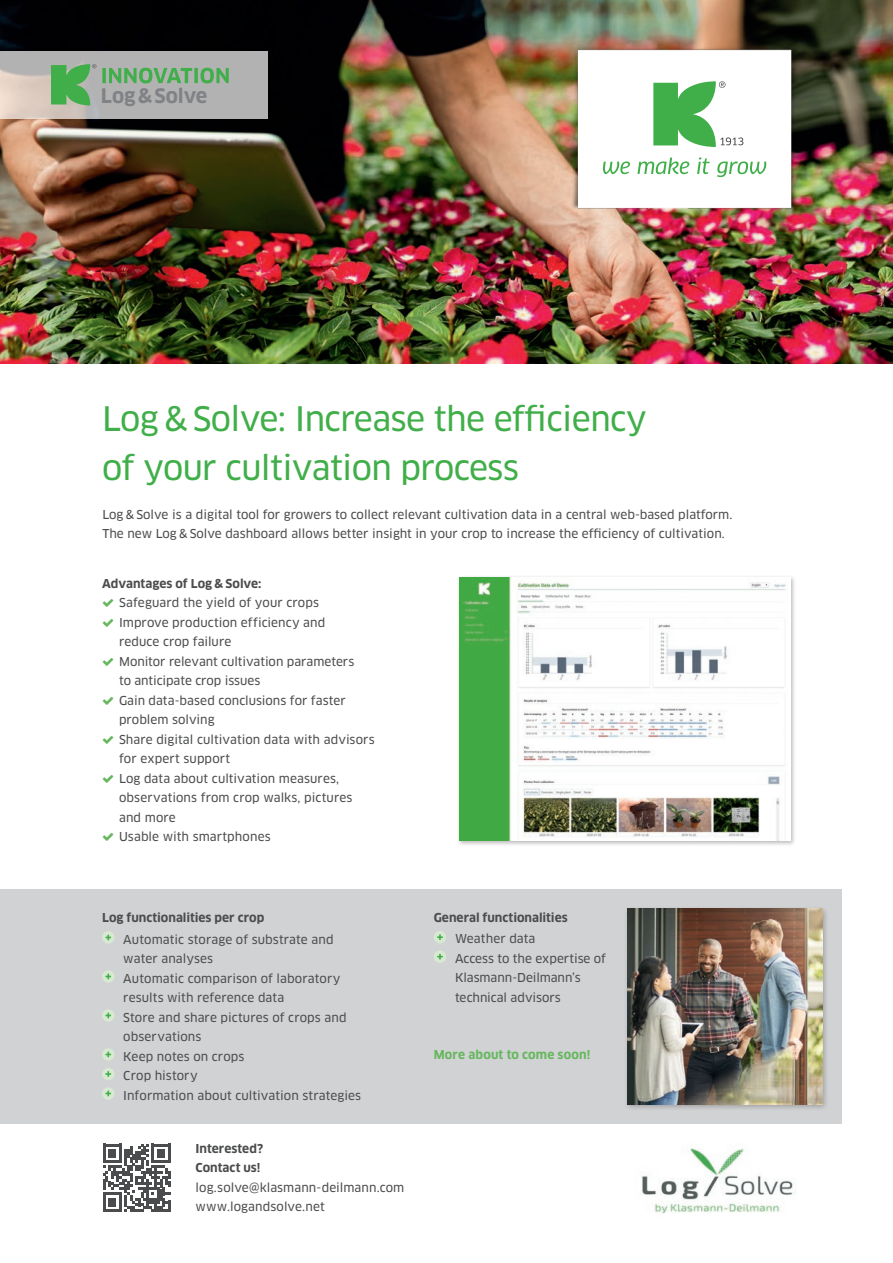
<style>
.page{position:relative;width:893px;height:1263px;background:#fff}
.page>*{position:absolute;margin:0;border:0;box-sizing:border-box;transform-origin:0 0}
.t1{font:33px/48.8px "Clan Pro News";letter-spacing:-.02em;color:#40ae49}
.t2{font:700 19.5px "Clan Pro";letter-spacing:-.005em;color:#808285}
.t3{font:12px/19.5px "Clan Pro News";letter-spacing:.005em;color:#4b4c4d}
.t4{font:700 12px/19.5px "Clan Pro";color:#4b4c4d}
.t5{font:700 12px "Clan Pro";letter-spacing:.015em;color:#65b75d}
</style>
<div class="page">
<div style="left:0;top:890px;width:842px;height:234px;background:#d1d2d4"></div>
<svg style="left:102px;top:931px;width:13px;height:13px"></svg>
<svg style="left:106px;top:935px;width:5px;height:5px"></svg>
<svg style="left:102px;top:970px;width:13px;height:13px"></svg>
<svg style="left:106px;top:974px;width:5px;height:5px"></svg>
<svg style="left:102px;top:1009px;width:13px;height:13px"></svg>
<svg style="left:106px;top:1013px;width:5px;height:5px"></svg>
<svg style="left:102px;top:1048px;width:13px;height:13px"></svg>
<svg style="left:106px;top:1052px;width:5px;height:5px"></svg>
<div style="left:102px;top:1068px;width:13px;height:12px;background:#d8e9d2;border-radius:50%"></div>
<svg style="left:106px;top:1071px;width:5px;height:6px"></svg>
<svg style="left:102px;top:1087px;width:13px;height:13px"></svg>
<svg style="left:106px;top:1091px;width:5px;height:5px"></svg>
<div style="left:434px;top:931px;width:12px;height:12px;background:#d8e9d2;border-radius:50%"></div>
<svg style="left:437px;top:934px;width:6px;height:6px"></svg>
<div style="left:434px;top:950px;width:12px;height:13px;background:#d8e9d2;border-radius:50%"></div>
<svg style="left:437px;top:954px;width:6px;height:5px"></svg>
<div style="left:456px;top:575px;width:340px;height:271px;background:#231f20;opacity:.3"></div>
<img style="left:459px;top:578px;width:332px;height:263px">
<img style="left:0;top:0;width:893px;height:363px">
<img style="left:552px;top:26px;width:264px;height:207px">
<svg style="left:603px;top:157px;width:163px;height:20px"></svg>
<svg style="left:653px;top:81px;width:90px;height:66px"></svg>
<svg style="left:103px;top:1143px;width:68px;height:68px"></svg>
<img style="left:641px;top:1148px;width:154px;height:66px">
<svg style="left:0;top:51px;width:268px;height:68px;background:#bab7b5"></svg>
<svg style="left:51px;top:64px;width:45px;height:41px;background:#61af66"></svg>
<svg style="left:102px;top:68px;width:127px;height:15px;background:#76af7a"></svg>
<div style="left:623px;top:905px;width:207px;height:206px;background:#231f20;opacity:.3"></div>
<img style="left:627px;top:909px;width:195px;height:195px">
<h2 class="t2" style="left:101px;top:84px;width:108px">Log&amp;Solve</h2>
<h1 class="t1" style="left:102px;top:395px;width:546px">Log &amp; Solve: Increase the efficiency of your cultivation process</h1>
<p class="t3" style="left:102px;top:505px;width:631px">Log &amp; Solve is a digital tool for growers to collect relevant cultivation data in a central web-based platform.<br>The new Log &amp; Solve dashboard allows better insight in your crop to increase the efficiency of cultivation.</p>
<p class="t4" style="left:102px;top:574px;width:161px">Advantages of Log &amp; Solve:</p>
<p class="t3" style="left:119px;top:593px;width:257px">Safeguard the yield of your crops<br>Improve production efficiency and<br>reduce crop failure<br>Monitor relevant cultivation parameters<br>to anticipate crop issues<br>Gain data-based conclusions for faster problem solving<br>Share digital cultivation data with advisors for expert support<br>Log data about cultivation measures, observations from crop walks, pictures and more<br>Usable with smartphones</p>
<p class="t4" style="left:102px;top:908px;width:164px">Log functionalities per crop</p>
<p class="t3" style="left:123px;top:929px;width:239px">Automatic storage of substrate and water analyses<br>Automatic comparison of laboratory results with reference data<br>Store and share pictures of crops and observations<br>Keep notes on crops<br>Crop history<br>Information about cultivation strategies</p>
<p class="t4" style="left:196px;top:1139px;width:69px">Interested?<br>Contact us!</p>
<p class="t3" style="left:196px;top:1178px;width:210px">log.solve@klasmann-deilmann.com www.logandsolve.net</p>
<p class="t4" style="left:434px;top:908px;width:135px">General functionalities</p>
<p class="t3" style="left:455px;top:929px;width:153px">Weather data<br>Access to the expertise of<br>Klasmann-Deilmann’s technical advisors</p>
<p class="t5" style="left:434px;top:1047px;width:158px">More about to come soon!</p>
</div>
